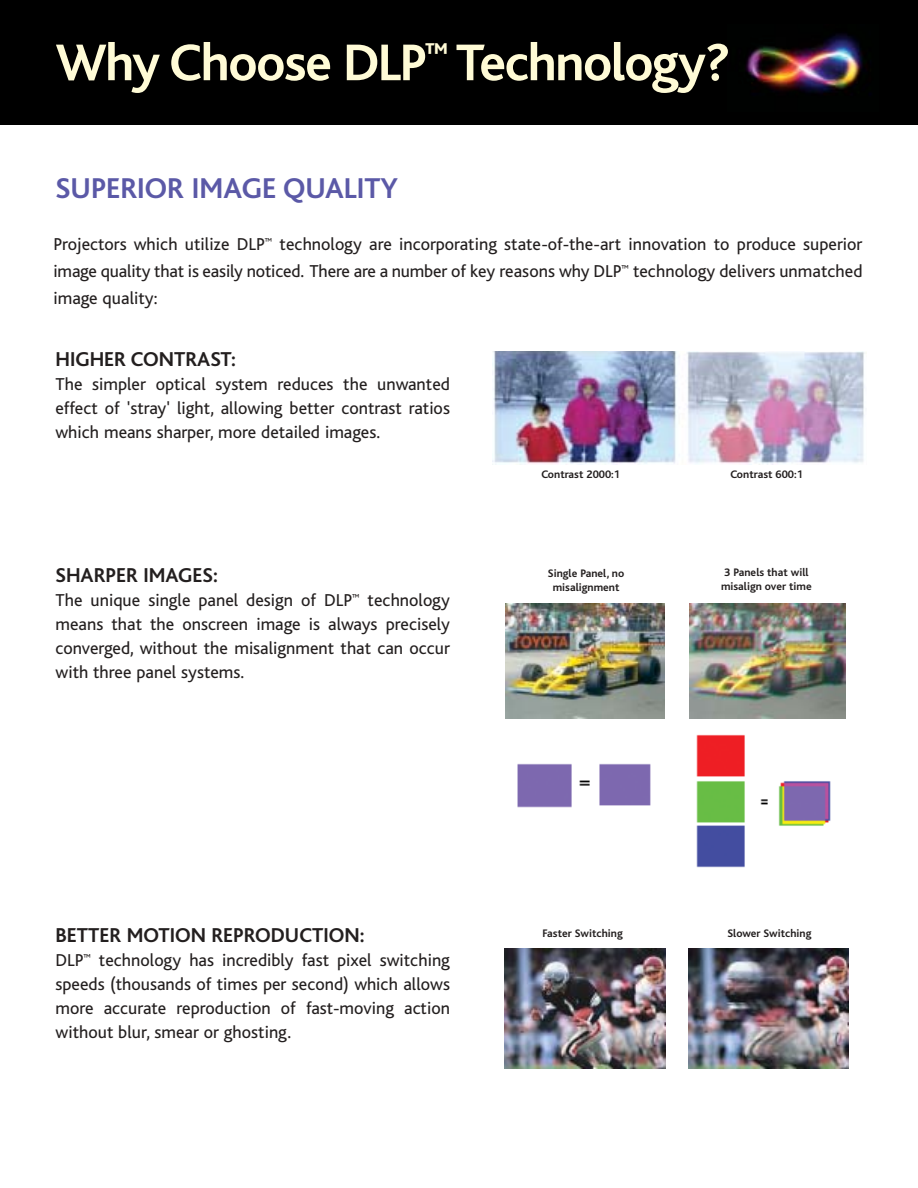
<style>
.page{position:relative;width:918px;height:1188px;background:#fff}
.page>*{position:absolute;margin:0;border:0;box-sizing:border-box;transform-origin:0 0}
.t1{font:700 54px "Bliss";letter-spacing:-.025em;color:#fffbd6}
.t2{font:700 30px "Bliss";color:#5b59a7}
.t3{font:700 21px "Bliss";color:#231f1f}
.t4{font:18px/24px "Bliss";color:#231f1f;text-align:justify}
.t5{font:700 11.4px/13.6px "Bliss";color:#231f1f;text-align:center}
</style>
<div class="page">
<div style="left:0;top:0;width:918px;height:125px;background:#000"></div>
<img style="left:746px;top:33px;width:125px;height:62px">
<img style="left:493px;top:351px;width:372px;height:114px">
<img style="left:696px;top:734px;width:135px;height:134px">
<img style="left:690px;top:604px;width:155px;height:115px">
<img style="left:505px;top:604px;width:159px;height:115px">
<img style="left:505px;top:949px;width:160px;height:120px">
<img style="left:688px;top:949px;width:161px;height:120px">
<img style="left:517px;top:763px;width:134px;height:45px">
<h1 class="t1" style="left:56px;top:42px;width:676px">Why Choose DLP<sup>™</sup> Technology?</h1>
<h2 class="t2" style="left:55px;top:177px;width:344px">SUPERIOR IMAGE QUALITY</h2>
<p class="t4" style="left:53px;top:233px;width:811px;line-height:27px">Projectors which utilize DLP<sup>™</sup> technology are incorporating state-of-the-art innovation to produce superior image quality that is easily noticed. There are a number of key reasons why DLP<sup>™</sup> technology delivers unmatched image quality:</p>
<p class="t3" style="left:55px;top:351px;width:182px">HIGHER CONTRAST:</p>
<p class="t4" style="left:55px;top:374px;width:396px">The simpler optical system reduces the unwanted effect of 'stray' light, allowing better contrast ratios which means sharper, more detailed images.</p>
<p class="t3" style="left:55px;top:567px;width:164px">SHARPER IMAGES:</p>
<p class="t4" style="left:55px;top:590px;width:396px">The unique single panel design of DLP<sup>™</sup> technology means that the onscreen image is always precisely converged, without the misalignment that can occur with three panel systems.</p>
<p class="t5" style="left:541px;top:469px;width:80px">Contrast 2000:1</p>
<p class="t5" style="left:730px;top:469px;width:74px">Contrast 600:1</p>
<p class="t5" style="left:548px;top:568px;width:78px">Single Panel, no misalignment</p>
<p class="t5" style="left:721px;top:567px;width:92px;text-align:left">3 Panels that will misalign over time</p>
<p class="t3" style="left:55px;top:927px;width:311px">BETTER MOTION REPRODUCTION:</p>
<p class="t4" style="left:55px;top:950px;width:396px">DLP<sup>™</sup> technology has incredibly fast pixel switching speeds (thousands of times per second) which allows more accurate reproduction of fast-moving action without blur, smear or ghosting.</p>
<p class="t5" style="left:542px;top:927px;width:82px">Faster Switching</p>
<p class="t5" style="left:727px;top:927px;width:86px">Slower Switching</p>
</div>
